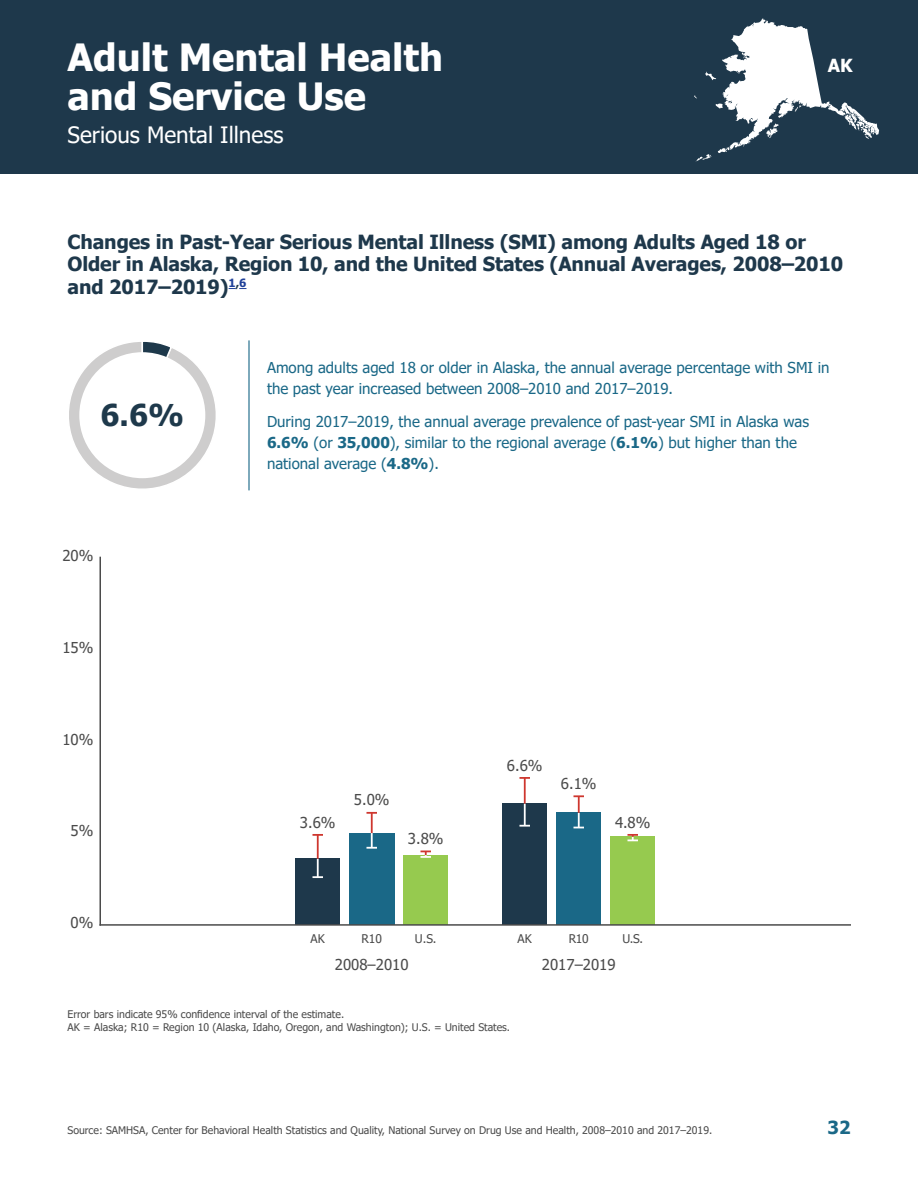
<style>
.page{position:relative;width:918px;height:1188px;background:#fff}
.page>*{position:absolute;margin:0;border:0;box-sizing:border-box;transform-origin:0 0}
.t1{font:700 37.5px "Tahoma";color:#fff}
.t2{font:700 30px "Tahoma";color:#1e394b}
.t3{font:22.5px "Tahoma";color:#fff}
.t4{font:700 19.5px/22.5px "Tahoma";letter-spacing:-.005em;color:#1e384b}
.t5{font:700 18px "Tahoma";color:#1a6887}
.t6{font:700 18px "Tahoma";color:#fff}
.t7{font:15px/21px "Tahoma";color:#1a6887}
.t8{font:15px "Tahoma";color:#4b4b4b}
.t9{font:12px "Tahoma";color:#4b4b4b}
.t10{font:10.5px "Tahoma";color:#4b4b4b}
.s1{font-weight:700}
</style>
<div class="page">
<div style="left:0;top:0;width:918px;height:174px;background:#1e384b"></div>
<svg style="left:694px;top:18px;width:185px;height:144px"></svg>
<svg style="left:229px;top:288px;width:17px;height:1px"></svg>
<hr style="left:248px;top:340px;width:2px;height:150px;background:#1a6887">
<svg style="left:69px;top:341px;width:147px;height:148px"></svg>
<div style="left:79px;top:352px;width:126px;height:126px;background:#fff;border-radius:50%"></div>
<img style="left:99px;top:556px;width:751px;height:370px">
<h1 class="t1" style="left:68px;top:31px;width:377px">Adult Mental Health</h1>
<h1 class="t1" style="left:68px;top:70px;width:300px">and Service Use</h1>
<h3 class="t3" style="left:68px;top:120px;width:217px">Serious Mental Illness</h3>
<p class="t6" style="left:828px;top:53px;width:26px">AK</p>
<p class="t4" style="left:68px;top:231px;width:777px">Changes in Past-Year Serious Mental Illness (SMI) among Adults Aged 18 or<br>Older in Alaska, Region 10, and the United States (Annual Averages, 2008–2010 and 2017–2019)<sup>1</sup><sup>,</sup><sup>6</sup></p>
<h2 class="t2" style="left:101px;top:394px;width:85px">6.6%</h2>
<p class="t8" style="left:62px;top:545px;width:33px">20%</p>
<p class="t8" style="left:62px;top:637px;width:33px">15%</p>
<p class="t8" style="left:62px;top:729px;width:33px">10%</p>
<p class="t8" style="left:71px;top:821px;width:24px">5%</p>
<p class="t8" style="left:71px;top:913px;width:24px">0%</p>
<p class="t7" style="left:267px;top:358px;width:564px">Among adults aged 18 or older in Alaska, the annual average percentage with SMI in the past year increased between 2008–2010 and 2017–2019.</p>
<p class="t7" style="left:267px;top:412px;width:544px">During 2017–2019, the annual average prevalence of past-year SMI in Alaska was<br><span class="s1">6.6%</span> (or <span class="s1">35,000</span>), similar to the regional average (<span class="s1">6.1%</span>) but higher than the national average (<span class="s1">4.8%</span>).</p>
<p class="t8" style="left:300px;top:812px;width:37px">3.6%</p>
<p class="t8" style="left:354px;top:790px;width:37px">5.0%</p>
<p class="t8" style="left:408px;top:829px;width:37px">3.8%</p>
<p class="t8" style="left:507px;top:755px;width:37px">6.6%</p>
<p class="t8" style="left:561px;top:773px;width:37px">6.1%</p>
<p class="t8" style="left:615px;top:812px;width:37px">4.8%</p>
<p class="t9" style="left:311px;top:931px;width:16px">AK</p>
<p class="t9" style="left:361px;top:931px;width:22px">R10</p>
<p class="t9" style="left:415px;top:931px;width:23px">U.S.</p>
<p class="t9" style="left:518px;top:931px;width:16px">AK</p>
<p class="t9" style="left:569px;top:931px;width:21px">R10</p>
<p class="t9" style="left:623px;top:931px;width:22px">U.S.</p>
<p class="t8" style="left:335px;top:955px;width:75px">2008–2010</p>
<p class="t8" style="left:542px;top:955px;width:75px">2017–2019</p>
<p class="t10" style="left:68px;top:1008px;width:278px">Error bars indicate 95% confidence interval of the estimate.</p>
<p class="t10" style="left:68px;top:1020px;width:444px">AK = Alaska; R10 = Region 10 (Alaska, Idaho, Oregon, and Washington); U.S. = United States.</p>
<p class="t10" style="left:68px;top:1123px;width:646px">Source: SAMHSA, Center for Behavioral Health Statistics and Quality, National Survey on Drug Use and Health, 2008–2010 and 2017–2019.</p>
<p class="t5" style="left:828px;top:1115px;width:24px">32</p>
</div>
